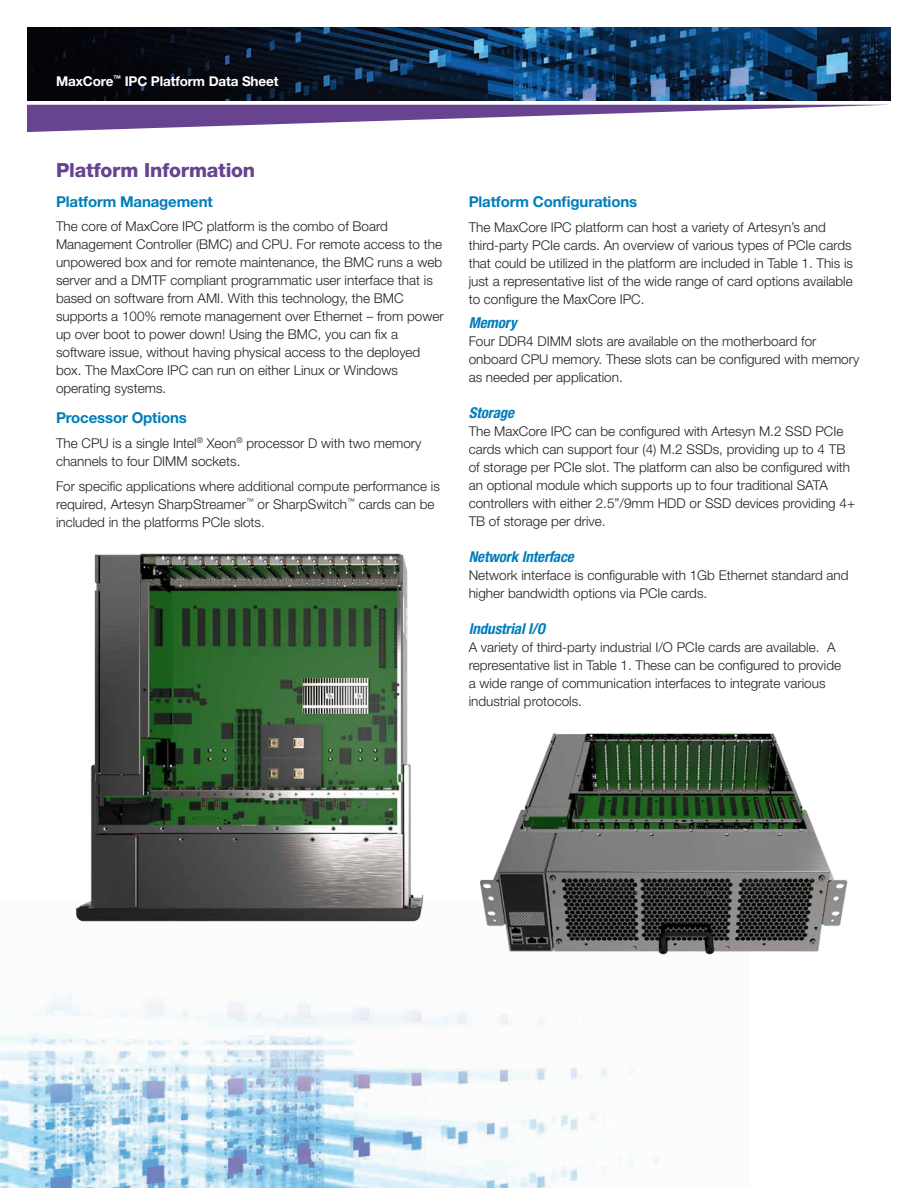
<style>
.page{position:relative;width:918px;height:1188px;background:#fff}
.page>*{position:absolute;margin:0;border:0;box-sizing:border-box;transform-origin:0 0}
.t1{font:800 19.5px "Helvetica Neue LT Std";letter-spacing:-.01em;color:#68438f}
.t2{font:700 15px "Helvetica Neue LT Std";letter-spacing:-.01em;color:#007dbb}
.t3{font:italic 700 condensed 15px "Helvetica Neue LT Pro";letter-spacing:-.005em;color:#007dbb}
.t4{font:300 13.5px/18px "Helvetica Neue LT Std";color:#231f20}
.t5{font:300 13.5px/18px "Helvetica Neue LT Pro";color:#231f20}
.t6{font:700 13.5px "Helvetica Neue LT Std";letter-spacing:-.01em;color:#fff}
</style>
<div class="page">
<img style="left:27px;top:27px;width:864px;height:73px">
<svg style="left:27px;top:105px;width:854px;height:27px"></svg>
<img style="left:0;top:994px;width:658px;height:194px">
<img style="left:75px;top:553px;width:349px;height:369px">
<img style="left:480px;top:733px;width:368px;height:222px">
<p class="t6" style="left:56px;top:72px;width:224px">MaxCore<sup>™</sup> IPC Platform Data Sheet</p>
<h1 class="t1" style="left:56px;top:158px;width:201px">Platform Information</h1>
<p class="t2" style="left:56px;top:192px;width:158px">Platform Management</p>
<p class="t4" style="left:56px;top:217px;width:389px">The core of MaxCore IPC platform is the combo of Board Management Controller (BMC) and CPU. For remote access to the unpowered box and for remote maintenance, the BMC runs a web server and a DMTF compliant programmatic user interface that is based on software from AMI. With this technology, the BMC supports a 100% remote management over Ethernet – from power up over boot to power down! Using the BMC, you can fix a software issue, without having physical access to the deployed box. The MaxCore IPC can run on either Linux or Windows operating systems.</p>
<p class="t2" style="left:56px;top:409px;width:132px">Processor Options</p>
<p class="t4" style="left:56px;top:434px;width:367px">The CPU is a single Intel<sup>®</sup> Xeon<sup>®</sup> processor D with two memory channels to four DIMM sockets.</p>
<p class="t4" style="left:56px;top:477px;width:385px">For specific applications where additional compute performance is required, Artesyn SharpStreamer<sup>™</sup> or SharpSwitch<sup>™</sup> cards can be included in the platforms PCIe slots.</p>
<p class="t2" style="left:469px;top:192px;width:170px">Platform Configurations</p>
<p class="t4" style="left:469px;top:217px;width:386px">The MaxCore IPC platform can host a variety of Artesyn’s and third-party PCIe cards. An overview of various types of PCIe cards that could be utilized in the platform are included in Table 1. This is just a representative list of the wide range of card options available to configure the MaxCore IPC.</p>
<p class="t3" style="left:469px;top:314px;width:50px">Memory</p>
<p class="t4" style="left:469px;top:332px;width:392px">Four DDR4 DIMM slots are available on the motherboard for onboard CPU memory. These slots can be configured with memory as needed per application.</p>
<p class="t3" style="left:469px;top:404px;width:47px">Storage</p>
<p class="t4" style="left:469px;top:422px;width:388px">The MaxCore IPC can be configured with Artesyn M.2 SSD PCIe cards which can support four (4) M.2 SSDs, providing up to 4 TB of storage per PCIe slot. The platform can also be configured with an optional module which supports up to four traditional SATA controllers with either 2.5”/9mm HDD or SSD devices providing 4+ TB of storage per drive.</p>
<p class="t3" style="left:469px;top:548px;width:107px">Network Interface</p>
<p class="t4" style="left:469px;top:566px;width:381px">Network interface is configurable with 1Gb Ethernet standard and higher bandwidth options via PCIe cards.</p>
<p class="t3" style="left:469px;top:620px;width:78px">Industrial I/O</p>
<p class="t5" style="left:469px;top:638px;width:374px">A variety of third-party industrial I/O PCIe cards are available. A representative list in Table 1. These can be configured to provide a wide range of communication interfaces to integrate various industrial protocols.</p>
</div>
